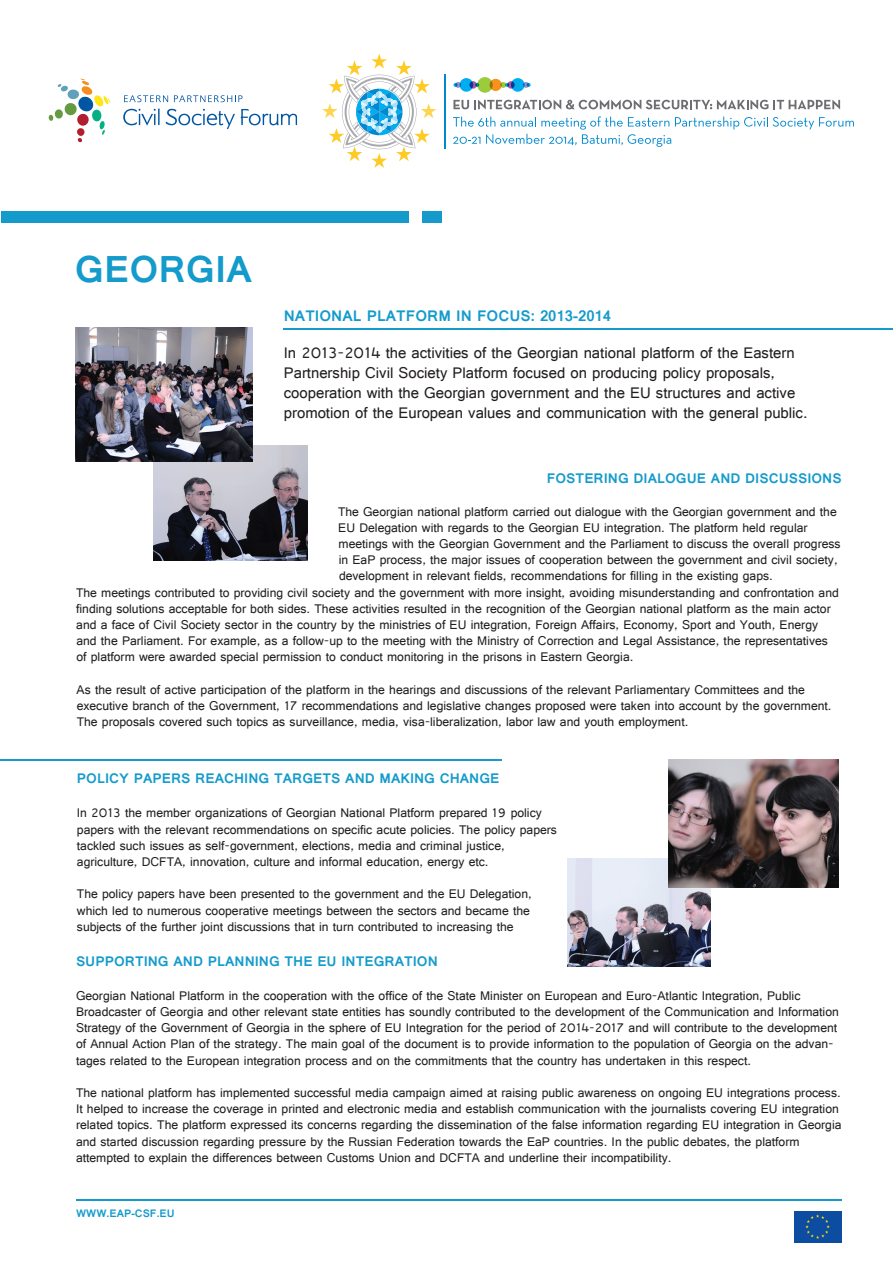
<style>
.page{position:relative;width:893px;height:1263px;background:#fff}
.page>*{position:absolute;margin:0;border:0;box-sizing:border-box;transform-origin:0 0}
.t1{font:700 40.5px "Raavi";color:#149bcc}
.t2{font:16.5px/19.8px "Raavi";color:#231f20}
.t3{font:700 16.5px "Raavi";color:#149bcc}
.t4{font:700 15px "Raavi";color:#149bcc}
.t5{font:13.5px/16.2px "Raavi";color:#231f20}
.t6{font:700 11.7px "Raavi";color:#149bcc}
</style>
<div class="page">
<img style="left:154px;top:445px;width:153px;height:115px">
<img style="left:567px;top:859px;width:143px;height:107px">
<div style="left:1px;top:212px;width:407px;height:11px;background:#149bcc"></div>
<hr style="left:284px;top:328px;width:609px;height:1px;background:#149bcc">
<hr style="left:0;top:759px;width:501px;height:1px;background:#149bcc">
<hr style="left:76px;top:1199px;width:765px;height:2px;background:#149bcc">
<div style="left:422px;top:212px;width:20px;height:11px;background:#149bcc"></div>
<svg style="left:49px;top:79px;width:61px;height:64px"></svg>
<svg style="left:124px;top:95px;width:44px;height:7px"></svg>
<svg style="left:174px;top:95px;width:69px;height:7px"></svg>
<svg style="left:123px;top:108px;width:37px;height:17px"></svg>
<svg style="left:166px;top:109px;width:69px;height:20px"></svg>
<svg style="left:241px;top:109px;width:56px;height:16px"></svg>
<svg style="left:322px;top:54px;width:114px;height:114px"></svg>
<hr style="left:444px;top:75px;width:1px;height:74px;background:#0089cf">
<svg style="left:477px;top:77px;width:16px;height:16px"></svg>
<div style="left:460px;top:78px;width:13px;height:14px;background:#00aeef;border-radius:50%"></div>
<svg style="left:453px;top:82px;width:8px;height:6px"></svg>
<svg style="left:469px;top:81px;width:8px;height:8px"></svg>
<svg style="left:490px;top:79px;width:12px;height:12px"></svg>
<svg style="left:500px;top:82px;width:8px;height:6px"></svg>
<div style="left:511px;top:78px;width:14px;height:14px;background:#00aeef;border-radius:50%"></div>
<svg style="left:523px;top:82px;width:8px;height:6px"></svg>
<svg style="left:507px;top:81px;width:8px;height:8px"></svg>
<svg style="left:453px;top:100px;width:387px;height:9px"></svg>
<svg style="left:453px;top:116px;width:401px;height:31px"></svg>
<div style="left:794px;top:1211px;width:47px;height:32px;background:#0d4da1"></div>
<svg style="left:805px;top:1214px;width:25px;height:25px"></svg>
<img style="left:75px;top:328px;width:177px;height:134px">
<img style="left:668px;top:760px;width:171px;height:127px">
<h1 class="t1" style="left:75px;top:245px;width:178px">GEORGIA</h1>
<p class="t3" style="left:284px;top:305px;width:329px">NATIONAL PLATFORM IN FOCUS: 2013-2014</p>
<p class="t2" style="left:284px;top:343px;width:525px">In 2013-2014 the activities of the Georgian national platform of the Eastern Partnership Civil Society Platform focused on producing policy proposals, cooperation with the Georgian government and the EU structures and active promotion of the European values and communication with the general public.</p>
<p class="t4" style="left:547px;top:469px;width:296px">FOSTERING DIALOGUE AND DISCUSSIONS</p>
<p class="t5" style="left:338px;top:503px;width:500px">The Georgian national platform carried out dialogue with the Georgian government and the</p>
<p class="t5" style="left:338px;top:519px;width:471px">EU Delegation with regards to the Georgian EU integration. The platform held regular</p>
<p class="t5" style="left:338px;top:535px;width:504px">meetings with the Georgian Government and the Parliament to discuss the overall progress</p>
<p class="t5" style="left:339px;top:551px;width:500px">in EaP process, the major issues of cooperation between the government and civil society,</p>
<p class="t5" style="left:339px;top:568px;width:435px">development in relevant fields, recommendations for filling in the existing gaps.</p>
<p class="t5" style="left:76px;top:584px;width:764px">The meetings contributed to providing civil society and the government with more insight, avoiding misunderstanding and confrontation and</p>
<p class="t5" style="left:76px;top:600px;width:756px">finding solutions acceptable for both sides. These activities resulted in the recognition of the Georgian national platform as the main actor</p>
<p class="t5" style="left:76px;top:616px;width:743px">and a face of Civil Society sector in the country by the ministries of EU integration, Foreign Affairs, Economy, Sport and Youth, Energy</p>
<p class="t5" style="left:76px;top:632px;width:753px">and the Parliament. For example, as a follow-up to the meeting with the Ministry of Correction and Legal Assistance, the representatives</p>
<p class="t5" style="left:76px;top:649px;width:559px">of platform were awarded special permission to conduct monitoring in the prisons in Eastern Georgia.</p>
<p class="t5" style="left:77px;top:681px;width:756px">As the result of active participation of the platform in the hearings and discussions of the relevant Parliamentary Committees and the executive branch of the Government, 17 recommendations and legislative changes proposed were taken into account by the government.<br>The proposals covered such topics as surveillance, media, visa-liberalization, labor law and youth employment.</p>
<p class="t4" style="left:77px;top:769px;width:424px">POLICY PAPERS REACHING TARGETS AND MAKING CHANGE</p>
<p class="t5" style="left:77px;top:805px;width:482px">In 2013 the member organizations of Georgian National Platform prepared 19 policy papers with the relevant recommendations on specific acute policies. The policy papers tackled such issues as self-government, elections, media and criminal justice, agriculture, DCFTA, innovation, culture and informal education, energy etc.</p>
<p class="t5" style="left:77px;top:886px;width:456px">The policy papers have been presented to the government and the EU Delegation, which led to numerous cooperative meetings between the sectors and became the subjects of the further joint discussions that in turn contributed to increasing the</p>
<p class="t4" style="left:76px;top:952px;width:363px">SUPPORTING AND PLANNING THE EU INTEGRATION</p>
<p class="t5" style="left:76px;top:987px;width:764px">Georgian National Platform in the cooperation with the office of the State Minister on European and Euro-Atlantic Integration, Public Broadcaster of Georgia and other relevant state entities has soundly contributed to the development of the Communication and Information Strategy of the Government of Georgia in the sphere of EU Integration for the period of 2014-2017 and will contribute to the development of Annual Action Plan of the strategy. The main goal of the document is to provide information to the population of Georgia on the advan&shy;tages related to the European integration process and on the commitments that the country has undertaken in this respect.</p>
<p class="t5" style="left:76px;top:1084px;width:767px">The national platform has implemented successful media campaign aimed at raising public awareness on ongoing EU integrations process.<br>It helped to increase the coverage in printed and electronic media and establish communication with the journalists covering EU integration related topics. The platform expressed its concerns regarding the dissemination of the false information regarding EU integration in Georgia and started discussion regarding pressure by the Russian Federation towards the EaP countries. In the public debates, the platform attempted to explain the differences between Customs Union and DCFTA and underline their incompatibility.</p>
<p class="t6" style="left:76px;top:1206px;width:100px">WWW.EAP-CSF.EU</p>
</div>
